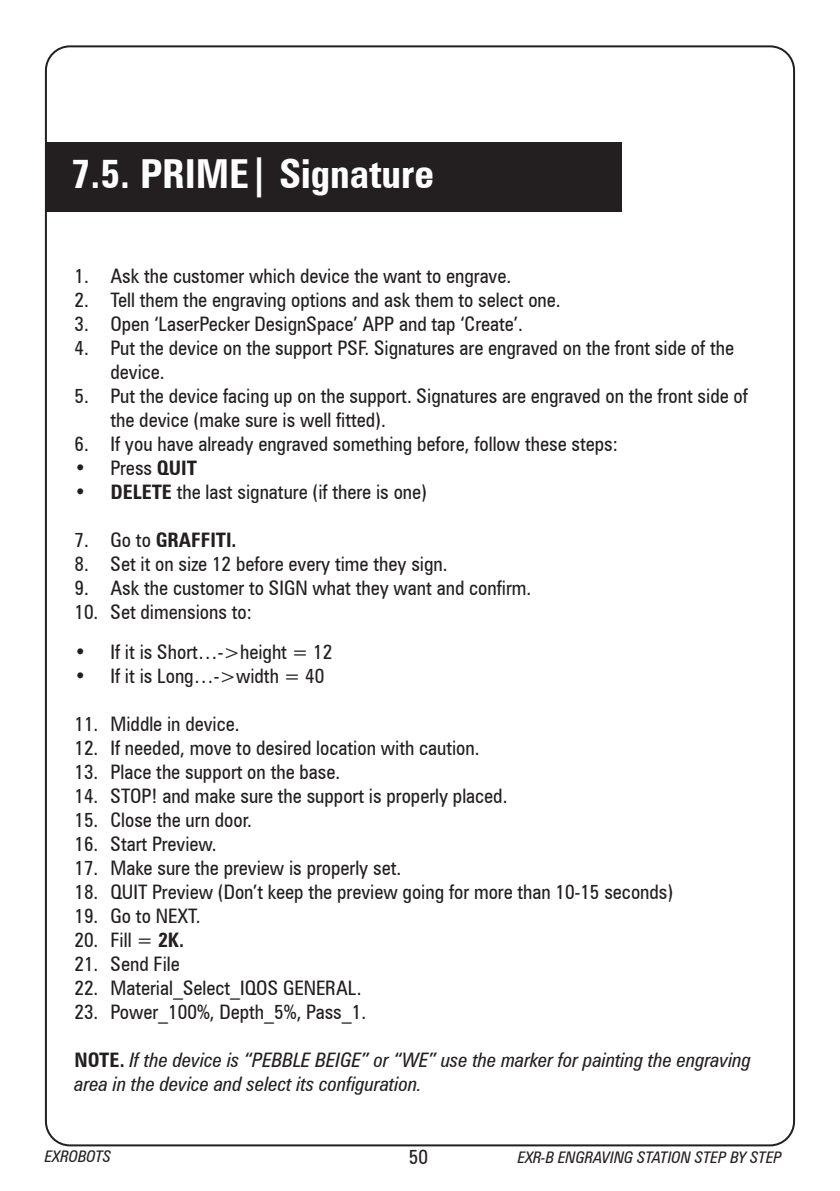
<style>
.page{position:relative;width:840px;height:1191px;background:#fff}
.page>*{position:absolute;margin:0;border:0;box-sizing:border-box;transform-origin:0 0}
.t1{font:700 condensed 40px "Zurich BT";color:#fff}
.t2{font:condensed 20px/24px "Zurich BT";color:#231f20}
.t3{font:italic condensed 20px/24px "Zurich BT";color:#231f20}
.t4{font:700 condensed 20px "Zurich BT";color:#231f20}
.t5{font:italic condensed 16px "Zurich BT";color:#231f20}
.s1{font-weight:700}
.s2{font-weight:400}
.s3{font-weight:700;font-style:normal}
</style>
<div class="page">
<div style="left:45px;top:142px;width:576px;height:69px;background:#231f20"></div>
<p class="t1" style="left:71px;top:149px;width:364px">7.5. PRIME| Signature</p>
<p class="t2" style="left:74px;top:264px;width:438px">1. Ask the customer which device the want to engrave.</p>
<p class="t2" style="left:74px;top:288px;width:487px">2. Tell them the engraving options and ask them to select one.</p>
<p class="t2" style="left:74px;top:312px;width:449px">3. Open ‘LaserPecker DesignSpace’ APP and tap ‘Create’.</p>
<p class="t2" style="left:110px;top:336px;width:625px;text-indent:-36px">4. Put the device on the support PSF. Signatures are engraved on the front side of the device.</p>
<p class="t2" style="left:110px;top:384px;width:638px;text-indent:-36px">5. Put the device facing up on the support. Signatures are engraved on the front side of the device (make sure is well fitted).</p>
<p class="t2" style="left:74px;top:432px;width:544px">6. If you have already engraved something before, follow these steps:</p>
<p class="t2" style="left:74px;top:456px;width:124px">• Press <span class="s1">QUIT</span></p>
<p class="t2" style="left:74px;top:480px;width:354px"><span class="s1">• DELETE</span> the last signature (if there is one)</p>
<p class="t4" style="left:74px;top:528px;width:163px"><span class="s2">7. Go to</span> GRAFFITI.</p>
<p class="t2" style="left:74px;top:552px;width:374px">8. Set it on size 12 before every time they sign.</p>
<p class="t2" style="left:74px;top:576px;width:458px">9. Ask the customer to SIGN what they want and confirm.</p>
<p class="t2" style="left:74px;top:600px;width:179px">10. Set dimensions to:</p>
<p class="t2" style="left:74px;top:640px;width:259px">• If it is Short…-&gt;height = 12</p>
<p class="t2" style="left:74px;top:664px;width:251px">• If it is Long…-&gt;width = 40</p>
<p class="t2" style="left:74px;top:712px;width:167px">11. Middle in device.</p>
<p class="t2" style="left:74px;top:736px;width:406px">12. If needed, move to desired location with caution.</p>
<p class="t2" style="left:74px;top:760px;width:267px">13. Place the support on the base.</p>
<p class="t2" style="left:74px;top:784px;width:434px">14. STOP! and make sure the support is properly placed.</p>
<p class="t2" style="left:74px;top:808px;width:179px">15. Close the urn door.</p>
<p class="t2" style="left:74px;top:832px;width:144px">16. Start Preview.</p>
<p class="t2" style="left:74px;top:856px;width:328px">17. Make sure the preview is properly set.</p>
<p class="t2" style="left:74px;top:880px;width:600px">18. QUIT Preview (Don’t keep the preview going for more than 10-15 seconds)</p>
<p class="t2" style="left:74px;top:904px;width:127px">19. Go to NEXT.</p>
<p class="t2" style="left:74px;top:928px;width:111px">20. Fill = <span class="s1">2K.</span></p>
<p class="t2" style="left:74px;top:952px;width:107px">21. Send File</p>
<p class="t2" style="left:74px;top:976px;width:288px">22. Material_Select_IQOS GENERAL.</p>
<p class="t2" style="left:74px;top:1000px;width:293px">23. Power_100%, Depth_5%, Pass_1.</p>
<p class="t3" style="left:74px;top:1048px;width:677px"><span class="s3">NOTE.</span> If the device is “PEBBLE BEIGE” or “WE” use the marker for painting the engraving area in the device and select its configuration.</p>
<p class="t5" style="left:45px;top:1146px;width:68px">EXROBOTS</p>
<p class="t2" style="left:408px;top:1145px;width:21px">50</p>
<p class="t5" style="left:517px;top:1147px;width:265px">EXR-B ENGRAVING STATION STEP BY STEP</p>
</div>
